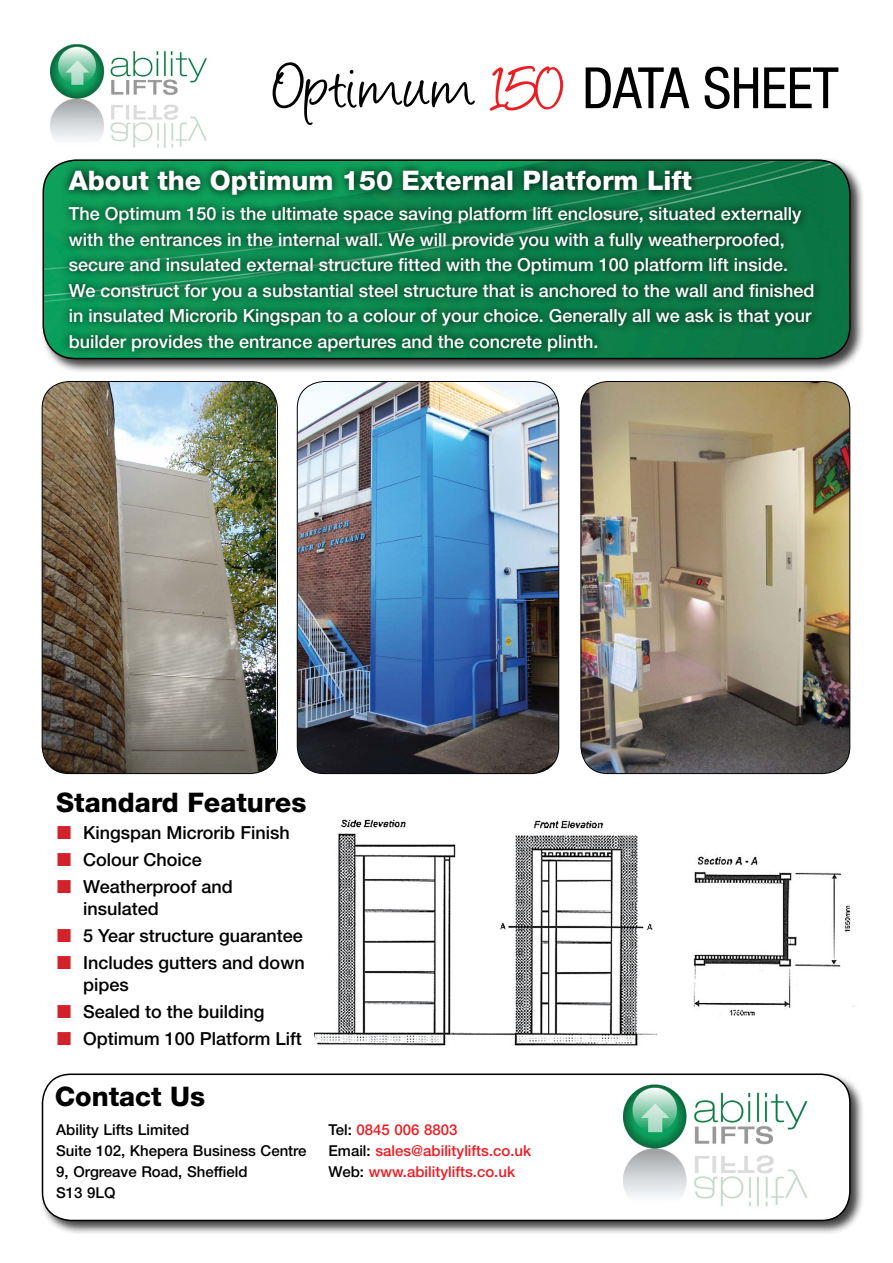
<style>
.page{position:relative;width:893px;height:1263px;background:#fff}
.page>*{position:absolute;margin:0;border:0;box-sizing:border-box;transform-origin:0 0}
.t1{font:condensed 57px "Helvetica Neue LT Std";letter-spacing:-.01em;color:#000}
.t2{font:800 27px "Helvetica Neue LT Std";color:#fff}
.t3{font:800 27px "Helvetica Neue LT Std";color:#000}
.t4{font:500 18px/25.5px "Helvetica Neue LT Std";color:#fff}
.t5{font:500 18px/26.7px "Helvetica Neue LT Std";color:#000}
.t6{font:500 15px/21px "Helvetica Neue LT Std";color:#000}
.t7{font:500 15px/21px "Helvetica Neue LT Std";color:#ed1d24}
.s1{font-family:"Angelina";font-stretch:normal;font-size:72.15px}
.s2{font-family:"Angelina";font-stretch:normal;font-size:72.15px;color:#ed1d24}
.s3{color:#000}
</style>
<div class="page">
<div style="left:39px;top:1071px;width:826px;height:164px;background:#000;opacity:.75"></div>
<div style="left:43px;top:1074px;width:807px;height:146px;background:#fff;border-radius:28px"></div>
<div style="left:42px;top:1073px;width:809px;height:148px;border:2px solid #000;border-radius:28px"></div>
<img style="left:50px;top:43px;width:158px;height:105px">
<img style="left:581px;top:381px;width:269px;height:392px">
<div style="left:580px;top:381px;width:270px;height:393px;border:1px solid #000;border-radius:27px"></div>
<img style="left:314px;top:818px;width:542px;height:228px">
<div style="left:40px;top:157px;width:825px;height:216px;background:#000;opacity:.75"></div>
<img style="left:43px;top:160px;width:807px;height:199px">
<svg style="left:60px;top:161px;width:763px;height:199px;background:#0b7343"></svg>
<img style="left:623px;top:1084px;width:185px;height:123px">
<img style="left:42px;top:381px;width:234px;height:392px">
<div style="left:42px;top:381px;width:236px;height:393px;border:1px solid #000;border-radius:27px"></div>
<img style="left:297px;top:381px;width:262px;height:392px">
<div style="left:297px;top:381px;width:262px;height:393px;border:1px solid #000;border-radius:27px"></div>
<h1 class="t1" style="left:274px;top:55px;width:566px"><span class="s1">Optimum</span> <span class="s2">150</span> DATA SHEET</h1>
<h2 class="t2" style="left:69px;top:165px;width:625px">About the Optimum 150 External Platform Lift</h2>
<p class="t4" style="left:69px;top:201px;width:747px">The Optimum 150 is the ultimate space saving platform lift enclosure, situated externally with the entrances in the internal wall. We will provide you with a fully weatherproofed, secure and insulated external structure fitted with the Optimum 100 platform lift inside.<br>We construct for you a substantial steel structure that is anchored to the wall and finished in insulated Microrib Kingspan to a colour of your choice. Generally all we ask is that your builder provides the entrance apertures and the concrete plinth.</p>
<h2 class="t3" style="left:56px;top:787px;width:252px">Standard Features</h2>
<p class="t5" style="left:83px;top:819px;width:208px">Kingspan Microrib Finish<br>Colour Choice<br>Weatherproof and</p>
<p class="t5" style="left:83px;top:895px;width:223px">insulated<br>5 Year structure guarantee<br>Includes gutters and down</p>
<p class="t5" style="left:83px;top:971px;width:220px">pipes<br>Sealed to the building<br>Optimum 100 Platform Lift</p>
<h2 class="t3" style="left:55px;top:1080px;width:152px">Contact Us</h2>
<p class="t6" style="left:56px;top:1119px;width:252px">Ability Lifts Limited<br>Suite 102, Khepera Business Centre<br>9, Orgreave Road, Sheffield<br>S13 9LQ</p>
<p class="t7" style="left:328px;top:1119px;width:204px"><span class="s3">Tel:</span> 0845 006 8803<br><span class="s3">Email:</span> sales@abilitylifts.co.uk<br><span class="s3">Web:</span> www.abilitylifts.co.uk</p>
</div>
